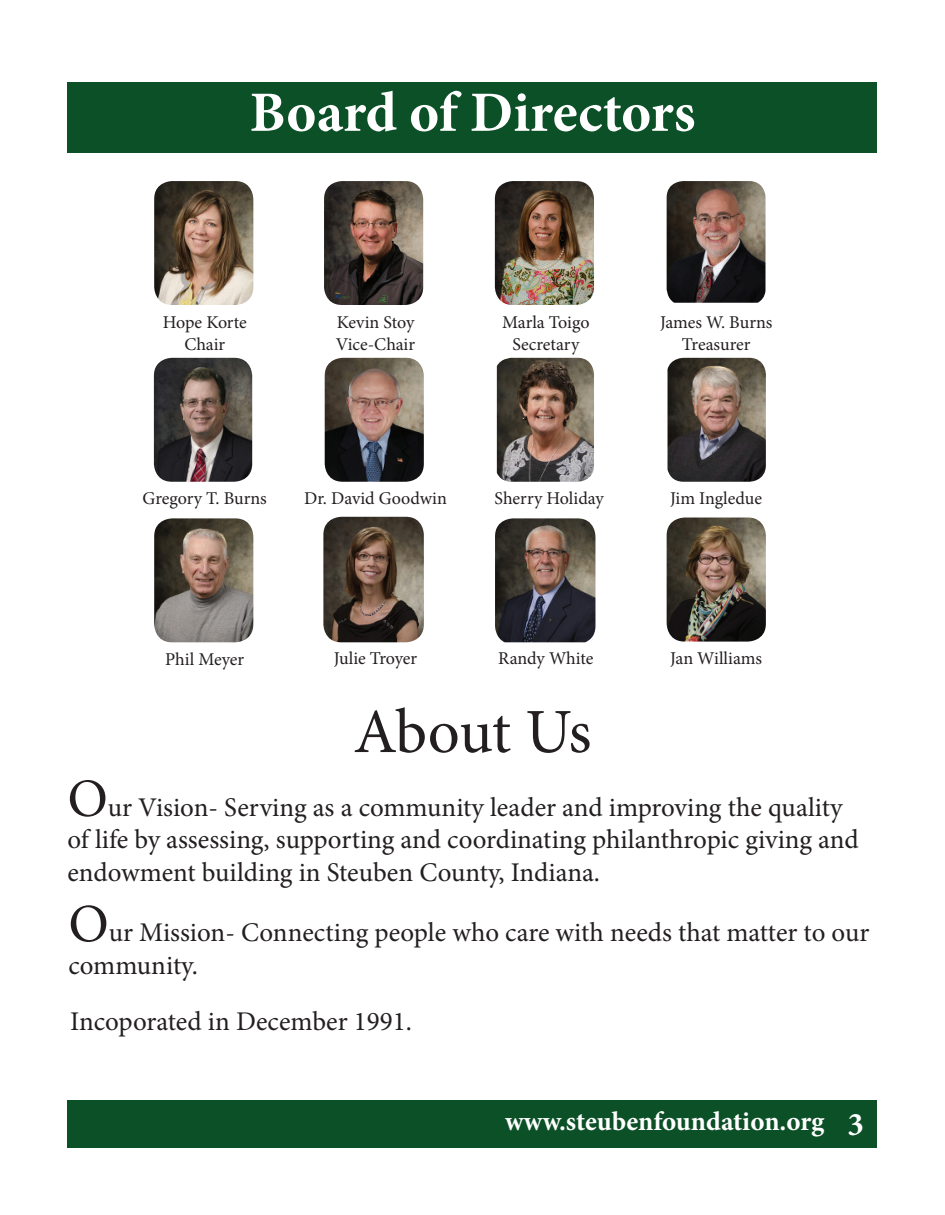
<style>
.page{position:relative;width:945px;height:1215px;background:#fff}
.page>*{position:absolute;margin:0;border:0;box-sizing:border-box;transform-origin:0 0}
.t1{font:63px "Minion Pro";letter-spacing:-.01em;color:#231f20}
.t2{font:700 57px "Minion Pro";color:#fff}
.t3{font:27px/32.4px "Minion Pro";color:#231f20}
.t4{font:700 27px "Minion Pro";color:#fff}
.t5{font:18px/21.6px "Minion Pro";letter-spacing:-.005em;color:#231f20;text-align:center}
.s1{font-size:54px}
.s2{font-size:33px}
</style>
<div class="page">
<div style="left:68px;top:1100px;width:810px;height:48px;background:#0c5027"></div>
<div style="left:68px;top:83px;width:810px;height:70px;background:#0c5027"></div>
<img style="left:154px;top:181px;width:99px;height:124px">
<img style="left:324px;top:181px;width:99px;height:124px">
<img style="left:495px;top:181px;width:99px;height:124px">
<img style="left:325px;top:358px;width:99px;height:124px">
<img style="left:154px;top:358px;width:98px;height:124px">
<img style="left:154px;top:518px;width:99px;height:124px">
<img style="left:323px;top:517px;width:101px;height:125px">
<img style="left:495px;top:518px;width:100px;height:124px">
<img style="left:667px;top:518px;width:99px;height:124px">
<img style="left:667px;top:181px;width:99px;height:122px">
<img style="left:497px;top:358px;width:97px;height:124px">
<img style="left:668px;top:358px;width:98px;height:124px">
<h2 class="t2" style="left:250px;top:72px;width:447px">Board of Directors</h2>
<p class="t5" style="left:163px;top:312px;width:86px">Hope Korte<br>Chair</p>
<p class="t5" style="left:502px;top:312px;width:89px">Marla Toigo<br>Secretary</p>
<p class="t5" style="left:336px;top:312px;width:81px;text-align:left">Kevin Stoy<br>Vice-Chair</p>
<p class="t5" style="left:660px;top:312px;width:114px">James W. Burns<br>Treasurer</p>
<p class="t5" style="left:143px;top:488px;width:126px">Gregory T. Burns</p>
<p class="t5" style="left:304px;top:488px;width:144px">Dr. David Goodwin</p>
<p class="t5" style="left:495px;top:488px;width:111px">Sherry Holiday</p>
<p class="t5" style="left:670px;top:488px;width:93px">Jim Ingledue</p>
<p class="t5" style="left:165px;top:648px;width:81px">Phil Meyer</p>
<p class="t5" style="left:334px;top:648px;width:85px">Julie Troyer</p>
<p class="t5" style="left:498px;top:648px;width:97px">Randy White</p>
<p class="t5" style="left:670px;top:648px;width:93px">Jan Williams</p>
<h1 class="t1" style="left:353px;top:690px;width:240px">About Us</h1>
<p class="t3" style="left:67px;top:791px;width:793px"><span class="s1">O</span>ur Vision- Serving as a community leader and improving the quality of life by assessing, supporting and coordinating philanthropic giving and endowment building in Steuben County, Indiana.</p>
<p class="t3" style="left:68px;top:917px;width:803px"><span class="s1">O</span>ur Mission- Connecting people who care with needs that matter to our community.</p>
<p class="t3" style="left:70px;top:1006px;width:343px">Incoporated in December 1991.</p>
<p class="t4" style="left:505px;top:1103px;width:360px">www.steubenfoundation.org <span class="s2">3</span></p>
</div>
